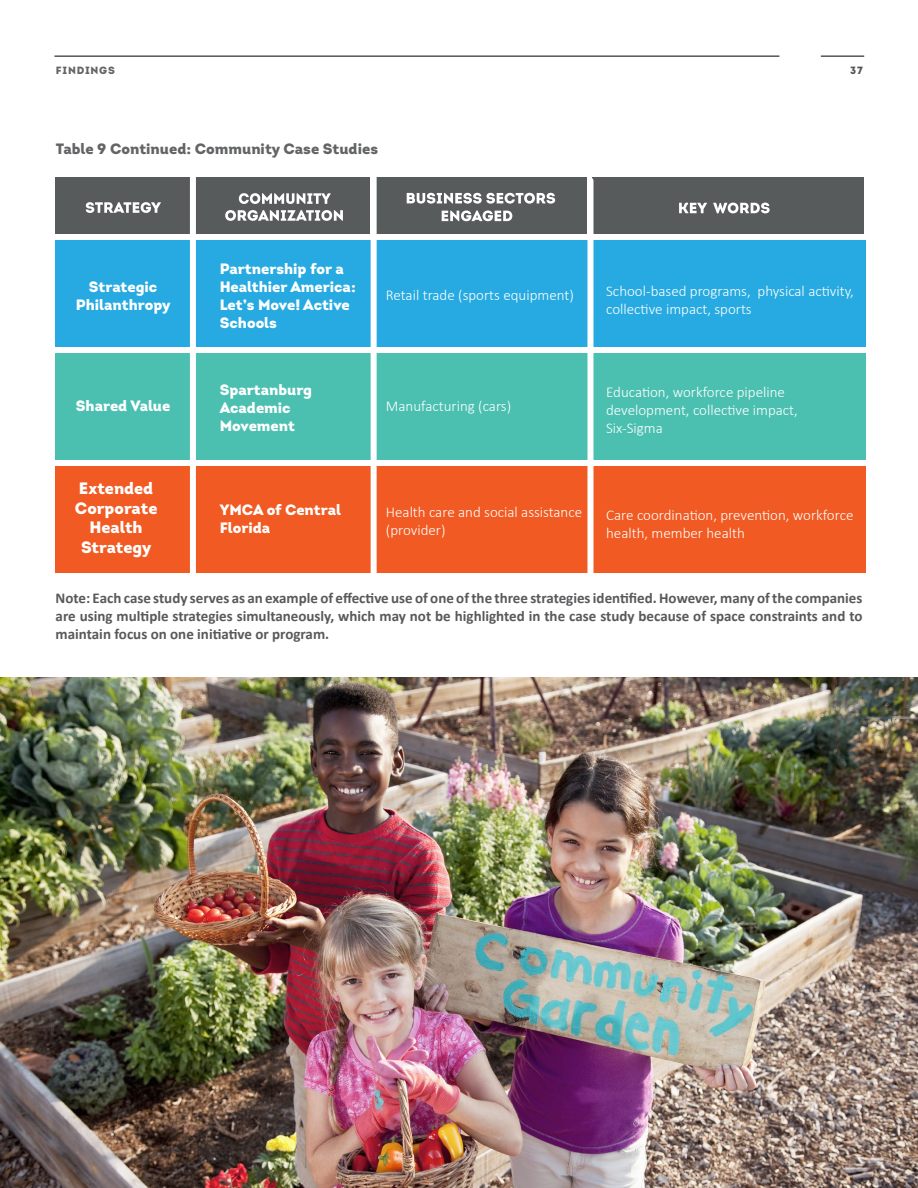
<style>
.page{position:relative;width:918px;height:1188px;background:#fff}
.page>*{position:absolute;margin:0;border:0;box-sizing:border-box;transform-origin:0 0}
.t1{font:900 16.5px/19.8px "Intro";color:#fff;text-align:center}
.t2{font:300 15px/18px "Calibri";color:#fff}
.t3{font:700 15px/18px "Calibri";color:#58595b;text-align:justify}
.t4{font:900 15px/18px "Intro";color:#fff}
.t5{font:900 15px "Intro";color:#636466}
.t6{font:900 10.5px "Intro";letter-spacing:.075em;color:#636466}
.t7{font:900 10.5px "Intro";color:#545456}
</style>
<div class="page">
<hr style="left:821px;top:56px;width:43px;height:1px;background:#000">
<hr style="left:54px;top:56px;width:725px;height:1px;background:#000">
<div style="left:195px;top:177px;width:175px;height:57px;background:#585b5b"></div>
<div style="left:592px;top:177px;width:272px;height:57px;background:#585b5b"></div>
<div style="left:375px;top:177px;width:212px;height:57px;background:#585b5b"></div>
<div style="left:56px;top:177px;width:134px;height:57px;background:#585b5b"></div>
<div style="left:56px;top:241px;width:810px;height:106px;background:#27aae1"></div>
<div style="left:56px;top:353px;width:810px;height:107px;background:#4bc0b1"></div>
<div style="left:56px;top:466px;width:810px;height:107px;background:#f15a22"></div>
<div style="left:190px;top:177px;width:6px;height:401px;background:#fff"></div>
<div style="left:371px;top:177px;width:6px;height:401px;background:#fff"></div>
<div style="left:587px;top:181px;width:6px;height:401px;background:#fff"></div>
<svg style="left:225px;top:210px;width:118px;height:11px"></svg>
<svg style="left:86px;top:202px;width:75px;height:11px"></svg>
<svg style="left:679px;top:202px;width:91px;height:11px"></svg>
<svg style="left:407px;top:193px;width:148px;height:11px"></svg>
<svg style="left:442px;top:210px;width:70px;height:11px"></svg>
<svg style="left:239px;top:193px;width:92px;height:11px"></svg>
<img style="left:0;top:677px;width:918px;height:511px">
<p class="t6" style="left:56px;top:64px;width:61px">FINDINGS</p>
<p class="t7" style="left:850px;top:64px;width:14px">37</p>
<p class="t5" style="left:56px;top:139px;width:324px">Table 9 Continued: Community Case Studies</p>
<p class="t4" style="left:76px;top:278px;width:96px;text-align:center">Strategic<br>Philanthropy</p>
<p class="t4" style="left:76px;top:397px;width:96px">Shared Value</p>
<p class="t1" style="left:75px;top:478px;width:84px">Extended<br>Corporate<br>Health<br>Strategy</p>
<p class="t4" style="left:220px;top:259px;width:138px">Partnership for a<br>Healthier America:<br>Let’s Move! Active<br>Schools</p>
<p class="t4" style="left:220px;top:380px;width:94px">Spartanburg<br>Academic<br>Movement</p>
<p class="t4" style="left:220px;top:501px;width:123px">YMCA of Central<br>Florida</p>
<p class="t2" style="left:386px;top:286px;width:189px">Retail trade (sports equipment)</p>
<p class="t2" style="left:386px;top:397px;width:127px">Manufacturing (cars)</p>
<p class="t2" style="left:606px;top:282px;width:249px">School-based programs, physical activity, collective impact, sports</p>
<p class="t2" style="left:606px;top:383px;width:193px">Education, workforce pipeline development, collective impact,<br>Six-Sigma</p>
<p class="t2" style="left:386px;top:503px;width:198px">Health care and social assistance (provider)</p>
<p class="t2" style="left:606px;top:506px;width:249px">Care coordination, prevention, workforce health, member health</p>
<p class="t3" style="left:56px;top:589px;width:808px">Note: Each case study serves as an example of effective use of one of the three strategies identified. However, many of the companies are using multiple strategies simultaneously, which may not be highlighted in the case study because of space constraints and to maintain focus on one initiative or program.</p>
</div>
